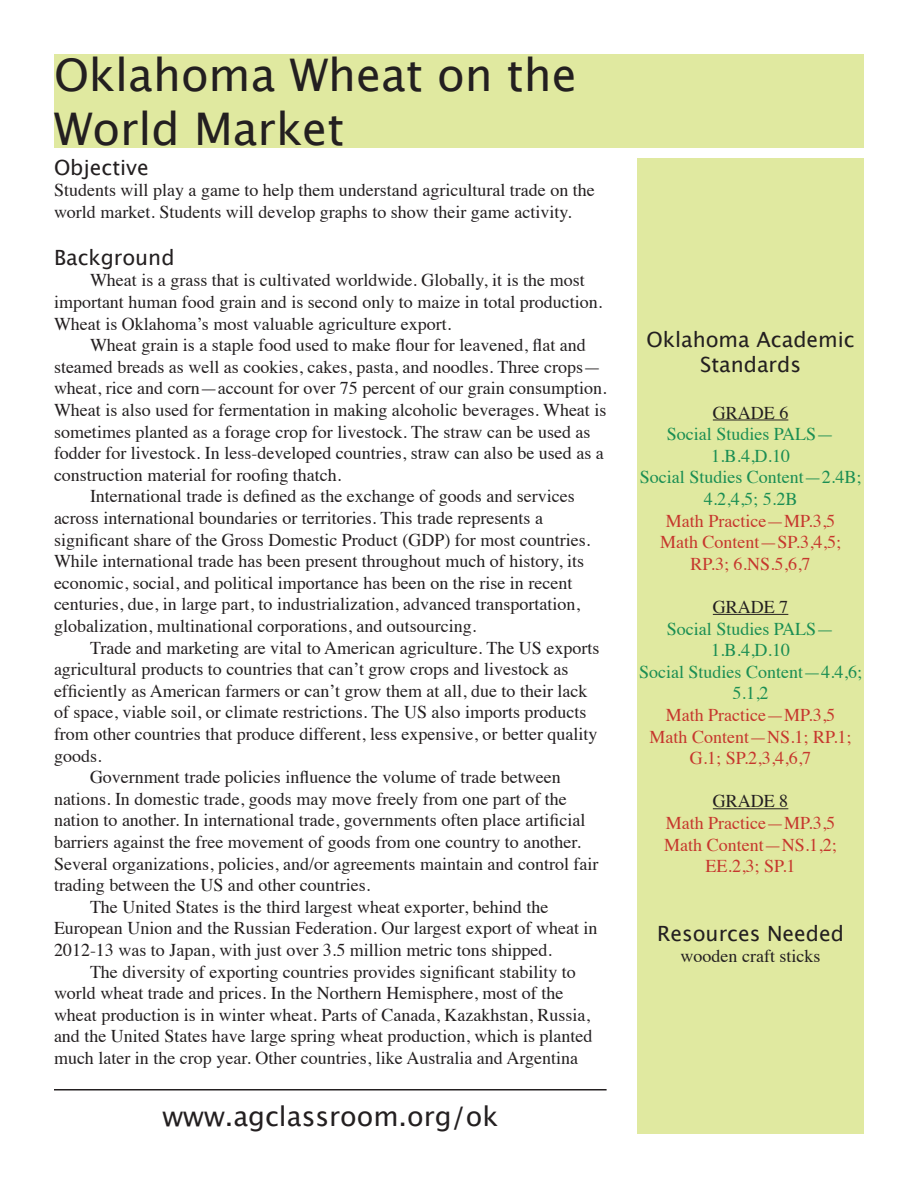
<style>
.page{position:relative;width:918px;height:1188px;background:#fff}
.page>*{position:absolute;margin:0;border:0;box-sizing:border-box;transform-origin:0 0}
.t1{font:45px/54px "Lucida Grande";color:#231f20}
.t2{font:27px "Lucida Grande";color:#231f20}
.t3{font:21px/25.2px "Lucida Grande";color:#231f20;text-align:center}
.t4{font:18px/21.6px "Times";color:#231f20}
.t5{font:18px/21.6px "Times";color:#c6372d;text-align:center}
.t6{font:18px/21.6px "Times";color:#1a8e53;text-align:center}
</style>
<div class="page">
<div style="left:637px;top:158px;width:227px;height:976px;background:#e0e9a0"></div>
<hr style="left:713px;top:420px;width:75px;height:1px;background:#231f20">
<hr style="left:713px;top:614px;width:75px;height:1px;background:#231f20">
<hr style="left:713px;top:808px;width:75px;height:1px;background:#231f20">
<div style="left:54px;top:54px;width:810px;height:94px;background:#e0e9a0"></div>
<hr style="left:54px;top:1089px;width:553px;height:1px;background:#231f20">
<h1 class="t1" style="left:54px;top:49px;width:524px">Oklahoma Wheat on the<br>World Market</h1>
<p class="t3" style="left:54px;top:155px;width:96px">Objective</p>
<p class="t4" style="left:54px;top:178px;width:542px">Students will play a game to help them understand agricultural trade on the world market. Students will develop graphs to show their game activity.</p>
<p class="t3" style="left:54px;top:245px;width:122px">Background</p>
<p class="t4" style="left:54px;top:268px;width:550px;text-indent:36px">Wheat is a grass that is cultivated worldwide. Globally, it is the most important human food grain and is second only to maize in total production.<br>Wheat is Oklahoma’s most valuable agriculture export.</p>
<p class="t4" style="left:90px;top:333px;width:497px">Wheat grain is a staple food used to make flour for leavened, flat and</p>
<p class="t4" style="left:54px;top:354px;width:549px">steamed breads as well as cookies, cakes, pasta, and noodles. Three crops—</p>
<p class="t4" style="left:54px;top:376px;width:554px">wheat, rice and corn—account for over 75 percent of our grain consumption.</p>
<p class="t4" style="left:54px;top:398px;width:554px">Wheat is also used for fermentation in making alcoholic beverages. Wheat is</p>
<p class="t4" style="left:54px;top:419px;width:538px">sometimes planted as a forage crop for livestock. The straw can be used as</p>
<p class="t4" style="left:54px;top:441px;width:551px">fodder for livestock. In less-developed countries, straw can also be used as a</p>
<p class="t4" style="left:54px;top:462px;width:289px">construction material for roofing thatch.</p>
<p class="t4" style="left:90px;top:484px;width:486px">International trade is defined as the exchange of goods and services</p>
<p class="t4" style="left:54px;top:506px;width:491px">across international boundaries or territories. This trade represents a</p>
<p class="t4" style="left:54px;top:527px;width:538px">significant share of the Gross Domestic Product (GDP) for most countries.</p>
<p class="t4" style="left:54px;top:549px;width:532px">While international trade has been present throughout much of history, its</p>
<p class="t4" style="left:54px;top:570px;width:520px">economic, social, and political importance has been on the rise in recent</p>
<p class="t4" style="left:54px;top:592px;width:528px">centuries, due, in large part, to industrialization, advanced transportation,</p>
<p class="t4" style="left:54px;top:614px;width:424px">globalization, multinational corporations, and outsourcing.</p>
<p class="t4" style="left:90px;top:635px;width:511px">Trade and marketing are vital to American agriculture. The US exports</p>
<p class="t4" style="left:54px;top:657px;width:516px">agricultural products to countries that can’t grow crops and livestock as</p>
<p class="t4" style="left:54px;top:678px;width:535px">efficiently as American farmers or can’t grow them at all, due to their lack</p>
<p class="t4" style="left:54px;top:700px;width:534px">of space, viable soil, or climate restrictions. The US also imports products</p>
<p class="t4" style="left:54px;top:722px;width:545px">from other countries that produce different, less expensive, or better quality</p>
<p class="t4" style="left:54px;top:743px;width:49px">goods.</p>
<p class="t4" style="left:90px;top:765px;width:472px">Government trade policies influence the volume of trade between</p>
<p class="t4" style="left:54px;top:786px;width:514px">nations. In domestic trade, goods may move freely from one part of the</p>
<p class="t4" style="left:54px;top:808px;width:533px">nation to another. In international trade, governments often place artificial</p>
<p class="t4" style="left:54px;top:830px;width:528px">barriers against the free movement of goods from one country to another.</p>
<p class="t4" style="left:54px;top:851px;width:546px">Several organizations, policies, and/or agreements maintain and control fair</p>
<p class="t4" style="left:54px;top:873px;width:318px">trading between the US and other countries.</p>
<p class="t4" style="left:90px;top:894px;width:460px">The United States is the third largest wheat exporter, behind the</p>
<p class="t4" style="left:54px;top:916px;width:545px">European Union and the Russian Federation. Our largest export of wheat in</p>
<p class="t4" style="left:54px;top:938px;width:499px">2012-13 was to Japan, with just over 3.5 million metric tons shipped.</p>
<p class="t4" style="left:90px;top:959px;width:487px">The diversity of exporting countries provides significant stability to</p>
<p class="t4" style="left:54px;top:981px;width:511px">world wheat trade and prices. In the Northern Hemisphere, most of the</p>
<p class="t4" style="left:54px;top:1002px;width:537px">wheat production is in winter wheat. Parts of Canada, Kazakhstan, Russia,</p>
<p class="t4" style="left:54px;top:1024px;width:540px">and the United States have large spring wheat production, which is planted</p>
<p class="t4" style="left:54px;top:1046px;width:526px">much later in the crop year. Other countries, like Australia and Argentina</p>
<h2 class="t2" style="left:162px;top:1101px;width:337px">www.agclassroom.org/ok</h2>
<p class="t3" style="left:646px;top:327px;width:210px">Oklahoma Academic<br>Standards</p>
<p class="t4" style="left:713px;top:400px;width:77px">GRADE 6</p>
<p class="t6" style="left:640px;top:422px;width:223px">Social Studies PALS—<br>1.B.4,D.10<br>Social Studies Content—2.4B;<br>4.2,4,5; 5.2B</p>
<p class="t5" style="left:660px;top:508px;width:183px">Math Practice—MP.3,5<br>Math Content—SP.3,4,5;<br>RP.3; 6.NS.5,6,7</p>
<p class="t4" style="left:713px;top:595px;width:77px">GRADE 7</p>
<p class="t6" style="left:639px;top:616px;width:225px">Social Studies PALS—<br>1.B.4,D.10<br>Social Studies Content—4.4,6;<br>5.1,2</p>
<p class="t5" style="left:650px;top:703px;width:204px">Math Practice—MP.3,5<br>Math Content—NS.1; RP.1;<br>G.1; SP.2,3,4,6,7</p>
<p class="t4" style="left:713px;top:789px;width:77px">GRADE 8</p>
<p class="t5" style="left:664px;top:811px;width:174px">Math Practice—MP.3,5<br>Math Content—NS.1,2;<br>EE.2,3; SP.1</p>
<p class="t3" style="left:657px;top:921px;width:189px">Resources Needed</p>
<p class="t4" style="left:681px;top:944px;width:141px">wooden craft sticks</p>
</div>
